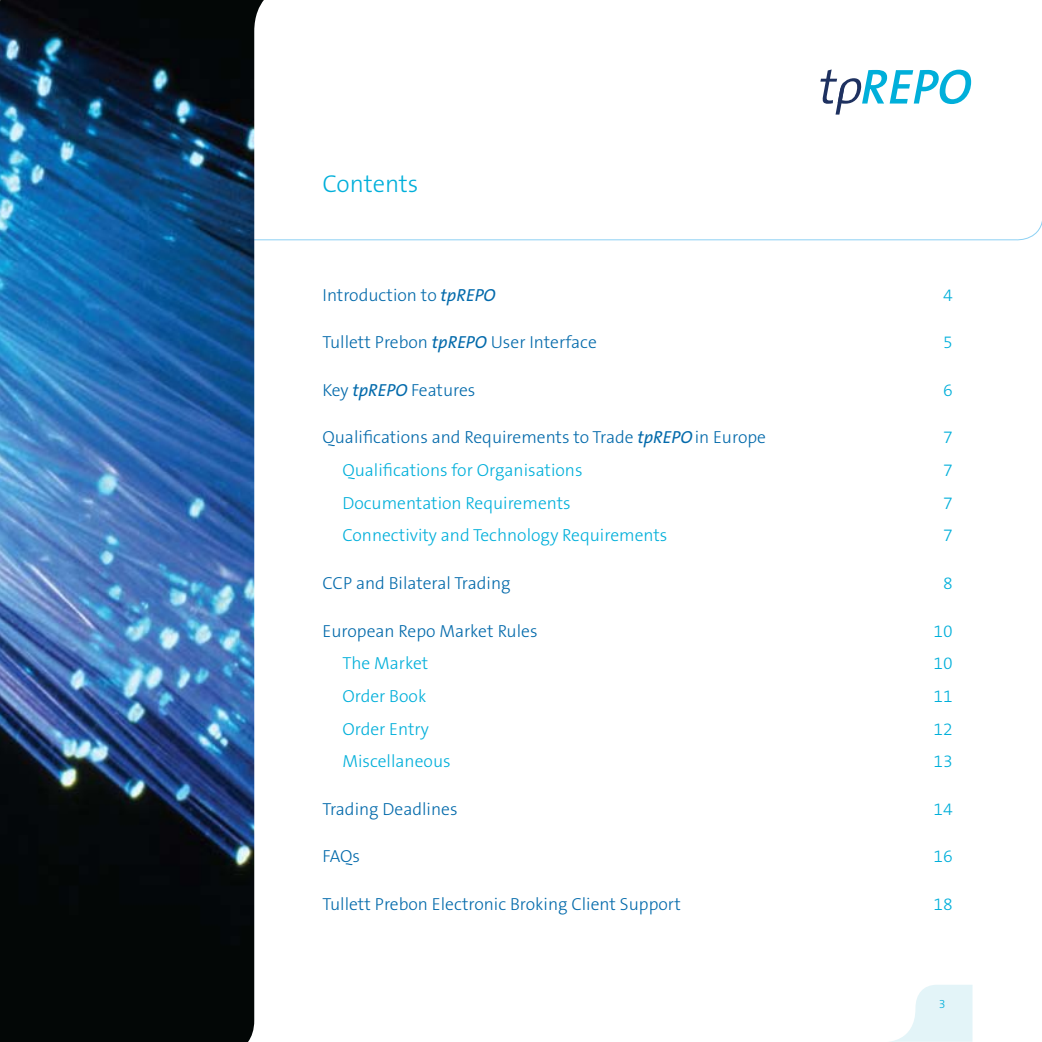
<style>
.page{position:relative;width:1042px;height:1042px;background:#fff}
.page>*{position:absolute;margin:0;border:0;box-sizing:border-box;transform-origin:0 0}
.t1{font:300 24.5px "The Sans B3";color:#00afda}
.t2{font:300 17.5px "The Sans B3";color:#036aab}
.t3{font:300 17.5px "The Sans B3";color:#00afda}
.t4{font:300 12.25px "The Sans B3";color:#00afda}
.s1{font-family:"The Sans B5 Plain";font-weight:400;font-style:italic}
</style>
<div class="page">
<svg style="left:820px;top:69px;width:151px;height:46px"></svg>
<svg style="left:890px;top:985px;width:82px;height:57px"></svg>
<svg style="left:264px;top:221px;width:778px;height:20px"></svg>
<img style="left:0;top:0;width:264px;height:1042px">
<h1 class="t1" style="left:322px;top:170px;width:97px">Contents</h1>
<p class="t2" style="left:322px;top:285px;width:175px">Introduction to <span class="s1">tpREPO</span></p>
<p class="t3" style="left:943px;top:285px;width:11px">4</p>
<p class="t2" style="left:322px;top:333px;width:276px">Tullett Prebon <span class="s1">tpREPO</span> User Interface</p>
<p class="t3" style="left:943px;top:333px;width:11px">5</p>
<p class="t2" style="left:322px;top:380px;width:154px">Key <span class="s1">tpREPO</span> Features</p>
<p class="t3" style="left:943px;top:380px;width:11px">6</p>
<p class="t2" style="left:322px;top:428px;width:445px">Qualifications and Requirements to Trade <span class="s1">tpREPO</span>in Europe</p>
<p class="t3" style="left:943px;top:428px;width:11px">7</p>
<p class="t3" style="left:342px;top:461px;width:242px">Qualifications for Organisations</p>
<p class="t3" style="left:943px;top:461px;width:11px">7</p>
<p class="t3" style="left:342px;top:493px;width:230px">Documentation Requirements</p>
<p class="t3" style="left:943px;top:493px;width:11px">7</p>
<p class="t3" style="left:342px;top:526px;width:326px">Connectivity and Technology Requirements</p>
<p class="t3" style="left:943px;top:526px;width:11px">7</p>
<p class="t2" style="left:322px;top:574px;width:189px">CCP and Bilateral Trading</p>
<p class="t3" style="left:943px;top:574px;width:11px">8</p>
<p class="t2" style="left:322px;top:621px;width:217px">European Repo Market Rules</p>
<p class="t3" style="left:933px;top:621px;width:21px">10</p>
<p class="t3" style="left:342px;top:654px;width:88px">The Market</p>
<p class="t3" style="left:933px;top:654px;width:21px">10</p>
<p class="t3" style="left:342px;top:686px;width:85px">Order Book</p>
<p class="t3" style="left:933px;top:686px;width:21px">11</p>
<p class="t3" style="left:342px;top:719px;width:88px">Order Entry</p>
<p class="t3" style="left:933px;top:719px;width:21px">12</p>
<p class="t3" style="left:342px;top:752px;width:110px">Miscellaneous</p>
<p class="t3" style="left:933px;top:752px;width:21px">13</p>
<p class="t2" style="left:322px;top:799px;width:137px">Trading Deadlines</p>
<p class="t3" style="left:933px;top:799px;width:21px">14</p>
<p class="t2" style="left:322px;top:847px;width:39px">FAQs</p>
<p class="t3" style="left:933px;top:847px;width:21px">16</p>
<p class="t2" style="left:322px;top:894px;width:360px">Tullett Prebon Electronic Broking Client Support</p>
<p class="t3" style="left:933px;top:894px;width:21px">18</p>
<p class="t4" style="left:939px;top:997px;width:8px">3</p>
</div>
